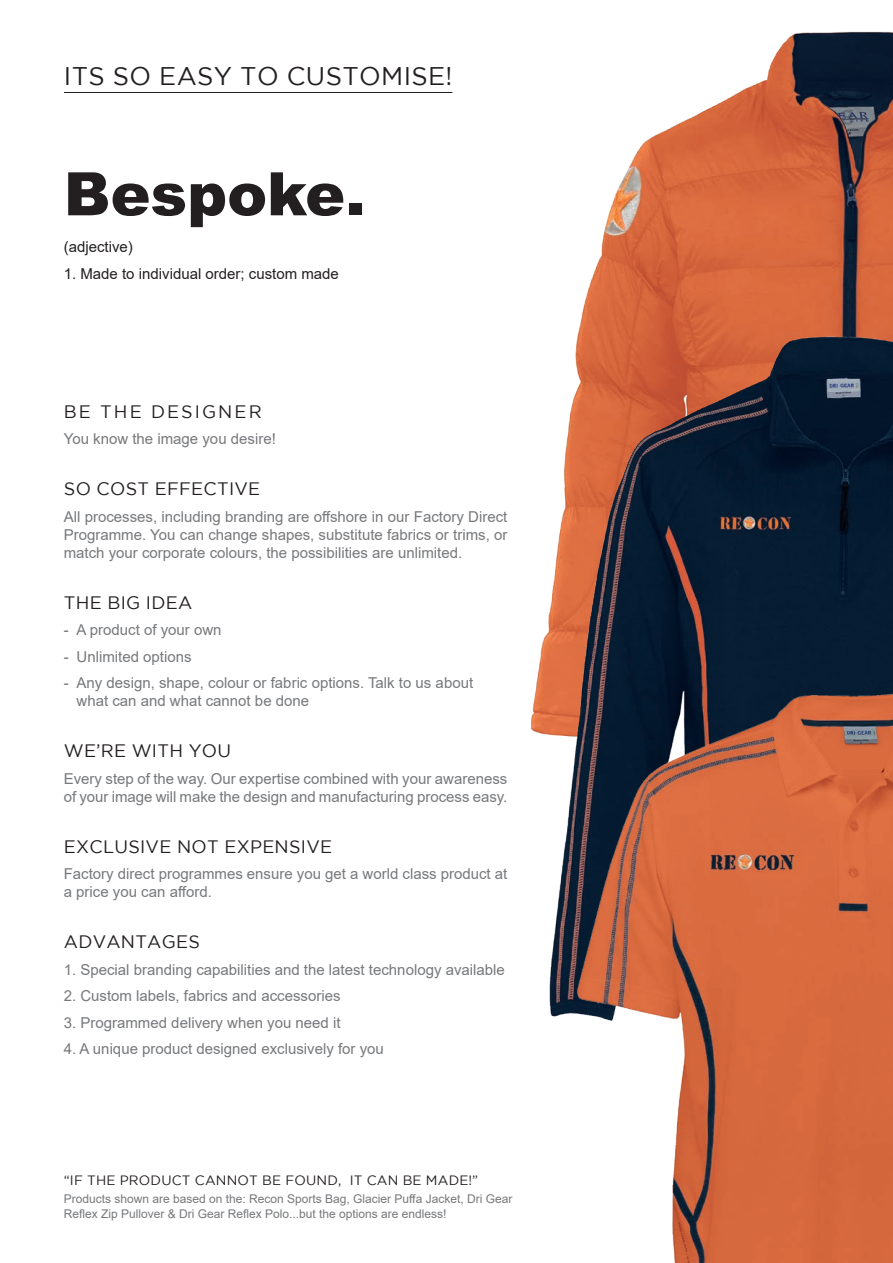
<style>
.page{position:relative;width:893px;height:1263px;background:#fff}
.page>*{position:absolute;margin:0;border:0;box-sizing:border-box;transform-origin:0 0}
.intro_page_spiel{font:900 60px "Arial";color:#231f20}
._2015_Product_Headin{font:25.5px "Gotham";letter-spacing:.015em;color:#231f20}
.bullets{font:18px "Gotham";letter-spacing:.015em;color:#231f20}
.words{font:18px "Gotham";letter-spacing:.115em;color:#231f20}
.Page_Text{font:15px/18px "Arial";color:#76787b}
.Page_Text-2{font:15px "Arial";color:#231f20}
.intro_page_spiel-2{font:13.5px "Gotham";letter-spacing:.015em;color:#231f20}
.Page_Text-3{font:12px/14.4px "Arial";color:#76787b}
</style>
<div class="page">
<hr style="left:64px;top:92px;width:388px;height:1px;background:#231f20">
<img style="left:578px;top:31px;width:315px;height:301px">
<img style="left:531px;top:332px;width:362px;height:685px">
<img style="left:562px;top:679px;width:331px;height:584px">
<p class="_2015_Product_Headin" style="left:64px;top:62px;width:390px">ITS SO EASY TO CUSTOMISE!</p>
<p class="intro_page_spiel" style="left:64px;top:150px;width:303px">Bespoke.</p>
<p class="Page_Text-2" style="left:64px;top:237px;width:71px">(adjective)</p>
<p class="Page_Text-2" style="left:64px;top:263px;width:277px">1. Made to individual order; custom made</p>
<p class="words" style="left:64px;top:401px;width:199px">BE THE DESIGNER</p>
<p class="Page_Text" style="left:64px;top:430px;width:214px">You know the image you desire!</p>
<p class="bullets" style="left:64px;top:479px;width:198px">SO COST EFFECTIVE</p>
<p class="Page_Text" style="left:64px;top:507px;width:445px;text-align:justify">All processes, including branding are offshore in our Factory Direct Programme. You can change shapes, substitute fabrics or trims, or match your corporate colours, the possibilities are unlimited.</p>
<p class="bullets" style="left:64px;top:592px;width:130px">THE BIG IDEA</p>
<p class="Page_Text" style="left:64px;top:621px;width:159px">- A product of your own</p>
<p class="Page_Text" style="left:64px;top:647px;width:129px">- Unlimited options</p>
<p class="Page_Text" style="left:77px;top:674px;width:398px;text-indent:-13px">- Any design, shape, colour or fabric options. Talk to us about what can and what cannot be done</p>
<p class="bullets" style="left:64px;top:741px;width:169px">WE’RE WITH YOU</p>
<p class="Page_Text" style="left:64px;top:769px;width:445px">Every step of the way. Our expertise combined with your awareness of your image will make the design and manufacturing process easy.</p>
<p class="bullets" style="left:64px;top:837px;width:270px">EXCLUSIVE NOT EXPENSIVE</p>
<p class="Page_Text" style="left:64px;top:865px;width:445px">Factory direct programmes ensure you get a world class product at a price you can afford.</p>
<p class="bullets" style="left:64px;top:932px;width:138px">ADVANTAGES</p>
<p class="Page_Text" style="left:64px;top:960px;width:443px">1. Special branding capabilities and the latest technology available</p>
<p class="Page_Text" style="left:64px;top:987px;width:278px">2. Custom labels, fabrics and accessories</p>
<p class="Page_Text" style="left:64px;top:1013px;width:278px">3. Programmed delivery when you need it</p>
<p class="Page_Text" style="left:64px;top:1040px;width:322px">4. A unique product designed exclusively for you</p>
<p class="intro_page_spiel-2" style="left:64px;top:1173px;width:416px">“IF THE PRODUCT CANNOT BE FOUND, IT CAN BE MADE!”</p>
<p class="Page_Text-3" style="left:64px;top:1192px;width:450px">Products shown are based on the: Recon Sports Bag, Glacier Puffa Jacket, Dri Gear<br>Reflex Zip Pullover &amp; Dri Gear Reflex Polo...but the options are endless!</p>
</div>
